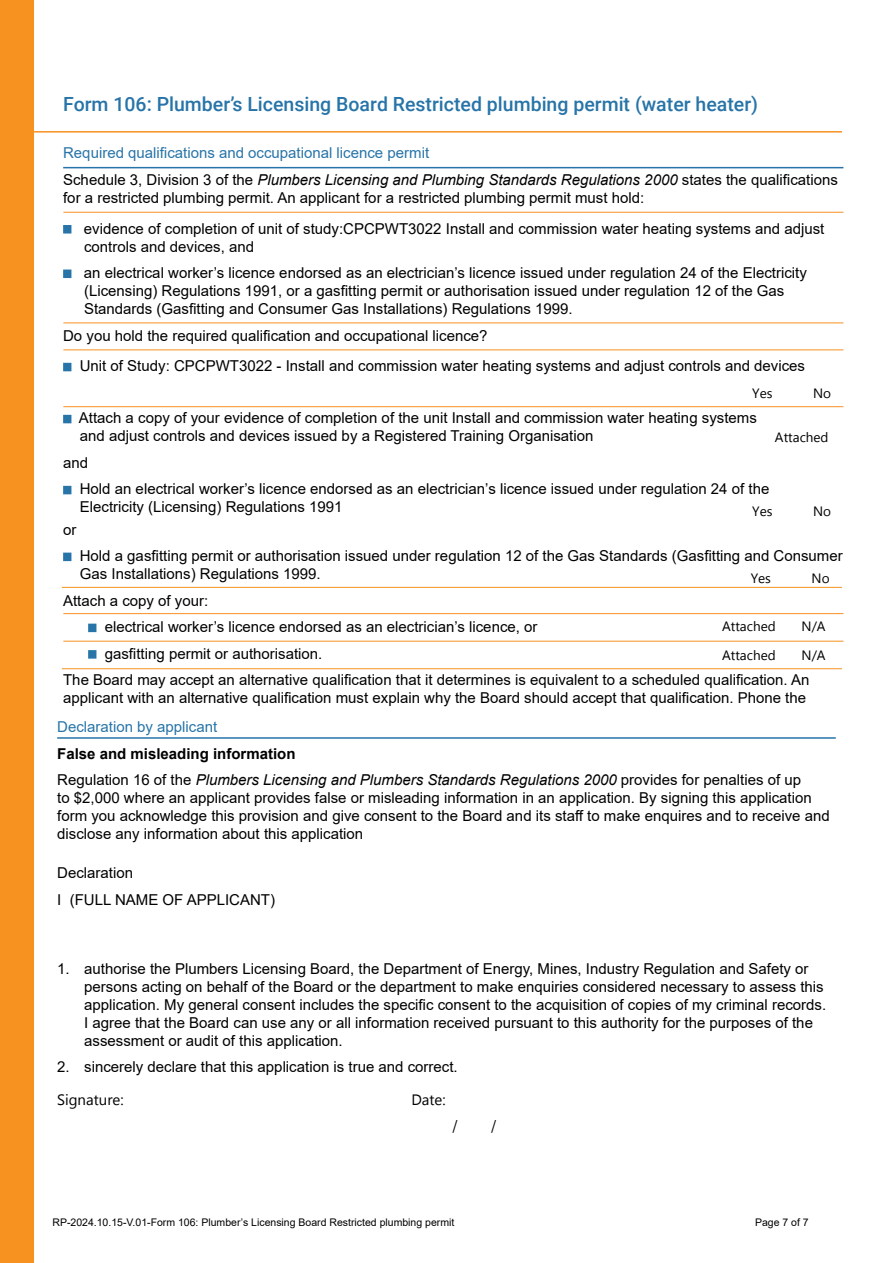
<style>
.page{position:relative;width:893px;height:1263px;background:#fff}
.page>*{position:absolute;margin:0;border:0;box-sizing:border-box;transform-origin:0 0}
.t1{font:500 19.5px "Roboto";color:#2774a8}
.t2{font:18px "Minion Pro";color:#000}
.t3{font:15px/18px "Arial";color:#000}
.t4{font:italic 15px/26.5px "Arial";color:#000}
.t5{font:15px "Arial";color:#2774a8}
.t6{font:15px "Microsoft New Tai Lue";color:#000}
.t7{font:13.5px "Microsoft New Tai Lue";color:#000}
.t8{font:10.5px "Arial";color:#000}
.s1{font-style:normal;color:#2774a8}
.s2{font-style:normal}
.s3{font-weight:700;font-style:normal}
</style>
<div class="page">
<div style="left:0;top:0;width:34px;height:1263px;background:#f79220"></div>
<hr style="left:34px;top:131px;width:808px;height:2px;background:#f79220">
<hr style="left:57px;top:737px;width:779px;height:2px;background:#2774a8">
<hr style="left:63px;top:167px;width:780px;height:1px;background:#2774a8">
<svg style="left:63px;top:225px;width:8px;height:9px"></svg>
<div style="left:63px;top:270px;width:8px;height:8px;background:#2774a8;border:2px solid #2774a8"></div>
<div style="left:63px;top:363px;width:8px;height:8px;background:#2774a8;border:2px solid #2774a8"></div>
<div style="left:63px;top:415px;width:8px;height:8px;background:#2774a8;border:2px solid #2774a8"></div>
<div style="left:63px;top:486px;width:8px;height:8px;background:#2774a8;border:2px solid #2774a8"></div>
<div style="left:63px;top:553px;width:8px;height:8px;background:#2774a8;border:2px solid #2774a8"></div>
<div style="left:88px;top:624px;width:8px;height:8px;background:#2774a8;border:2px solid #2774a8"></div>
<svg style="left:88px;top:650px;width:8px;height:9px"></svg>
<hr style="left:63px;top:212px;width:780px;height:1px;background:#f79220">
<hr style="left:63px;top:322px;width:780px;height:1px;background:#f79220">
<hr style="left:63px;top:406px;width:780px;height:1px;background:#f79220">
<hr style="left:63px;top:349px;width:780px;height:1px;background:#f79220">
<hr style="left:62px;top:587px;width:780px;height:1px;background:#f79220">
<hr style="left:63px;top:641px;width:780px;height:1px;background:#f79220">
<hr style="left:63px;top:613px;width:780px;height:1px;background:#f79220">
<hr style="left:62px;top:668px;width:780px;height:1px;background:#f79220">
<h1 class="t1" style="left:63px;top:91px;width:696px">Form 106: Plumber’s Licensing Board Restricted plumbing permit (water heater)</h1>
<p class="t4" style="left:63px;top:140px;width:776px"><span class="s1">Required qualifications and occupational licence permit<br></span><span class="s2">Schedule 3, Division 3 of the</span> Plumbers Licensing and Plumbing Standards Regulations 2000 <span class="s2">states the qualifications</span></p>
<p class="t3" style="left:84px;top:182px;width:742px;line-height:30.8px;text-indent:-21px">for a restricted plumbing permit. An applicant for a restricted plumbing permit must hold:<br>evidence of completion of unit of study:CPCPWT3022 Install and commission water heating systems and adjust</p>
<p class="t3" style="left:84px;top:233px;width:724px;line-height:26.5px">controls and devices, and<br>an electrical worker’s licence endorsed as an electrician’s licence issued under regulation 24 of the Electricity</p>
<p class="t3" style="left:84px;top:282px;width:702px">(Licensing) Regulations 1991, or a gasfitting permit or authorisation issued under regulation 12 of the Gas<br>Standards (Gasfitting and Consumer Gas Installations) Regulations 1999.</p>
<p class="t3" style="left:80px;top:320px;width:727px;line-height:30.8px;text-indent:-17px">Do you hold the required qualification and occupational licence?<br>Unit of Study: CPCPWT3022 - Install and commission water heating systems and adjust controls and devices</p>
<p class="t3" style="left:79px;top:409px;width:679px">Attach a copy of your evidence of completion of the unit Install and commission water heating systems and adjust controls and devices issued by a Registered Training Organisation</p>
<p class="t3" style="left:80px;top:449px;width:691px;line-height:26.5px;text-indent:-17px">and<br>Hold an electrical worker’s licence endorsed as an electrician’s licence issued under regulation 24 of the</p>
<p class="t3" style="left:80px;top:498px;width:264px">Electricity (Licensing) Regulations 1991</p>
<p class="t3" style="left:63px;top:520px;width:15px">or</p>
<p class="t3" style="left:80px;top:547px;width:764px">Hold a gasfitting permit or authorisation issued under regulation 12 of the Gas Standards (Gasfitting and Consumer<br>Gas Installations) Regulations 1999.</p>
<p class="t3" style="left:63px;top:591px;width:147px">Attach a copy of your:</p>
<p class="t3" style="left:105px;top:618px;width:434px">electrical worker’s licence endorsed as an electrician’s licence, or</p>
<p class="t3" style="left:105px;top:644px;width:219px">gasfitting permit or authorisation.</p>
<p class="t3" style="left:63px;top:671px;width:748px">The Board may accept an alternative qualification that it determines is equivalent to a scheduled qualification. An</p>
<p class="t3" style="left:63px;top:689px;width:744px">applicant with an alternative qualification must explain why the Board should accept that qualification. Phone the</p>
<p class="t7" style="left:752px;top:385px;width:22px">Yes</p>
<p class="t7" style="left:813px;top:385px;width:20px">No</p>
<p class="t7" style="left:775px;top:429px;width:55px">Attached</p>
<p class="t7" style="left:752px;top:503px;width:22px">Yes</p>
<p class="t7" style="left:813px;top:503px;width:20px">No</p>
<p class="t7" style="left:751px;top:570px;width:22px">Yes</p>
<p class="t7" style="left:812px;top:570px;width:20px">No</p>
<p class="t7" style="left:722px;top:619px;width:55px">Attached</p>
<p class="t7" style="left:801px;top:619px;width:26px">N/A</p>
<p class="t7" style="left:722px;top:647px;width:55px">Attached</p>
<p class="t7" style="left:801px;top:647px;width:26px">N/A</p>
<p class="t5" style="left:57px;top:716px;width:162px">Declaration by applicant</p>
<p class="t4" style="left:57px;top:740px;width:745px"><span class="s3">False and misleading information<br></span><span class="s2">Regulation 16 of the</span> Plumbers Licensing and Plumbers Standards Regulations 2000 <span class="s2">provides for penalties of up</span></p>
<p class="t3" style="left:57px;top:789px;width:774px">to $2,000 where an applicant provides false or misleading information in an application. By signing this application form you acknowledge this provision and give consent to the Board and its staff to make enquires and to receive and disclose any information about this application</p>
<p class="t3" style="left:57px;top:860px;width:219px;line-height:26.5px">Declaration<br>I (FULL NAME OF APPLICANT)</p>
<p class="t3" style="left:84px;top:959px;width:743px;text-indent:-27px">1. authorise the Plumbers Licensing Board, the Department of Energy, Mines, Industry Regulation and Safety or persons acting on behalf of the Board or the department to make enquiries considered necessary to assess this application. My general consent includes the specific consent to the acquisition of copies of my criminal records.<br>I agree that the Board can use any or all information received pursuant to this authority for the purposes of the assessment or audit of this application.</p>
<p class="t3" style="left:57px;top:1058px;width:402px">2. sincerely declare that this application is true and correct.</p>
<p class="t6" style="left:57px;top:1091px;width:68px">Signature:</p>
<p class="t6" style="left:411px;top:1091px;width:36px">Date:</p>
<p class="t2" style="left:452px;top:1114px;width:7px">/</p>
<p class="t2" style="left:491px;top:1114px;width:7px">/</p>
<p class="t8" style="left:52px;top:1215px;width:403px">RP-2024.10.15-V.01-Form 106: Plumber’s Licensing Board Restricted plumbing permit</p>
<p class="t8" style="left:755px;top:1215px;width:55px">Page 7 of 7</p>
</div>
